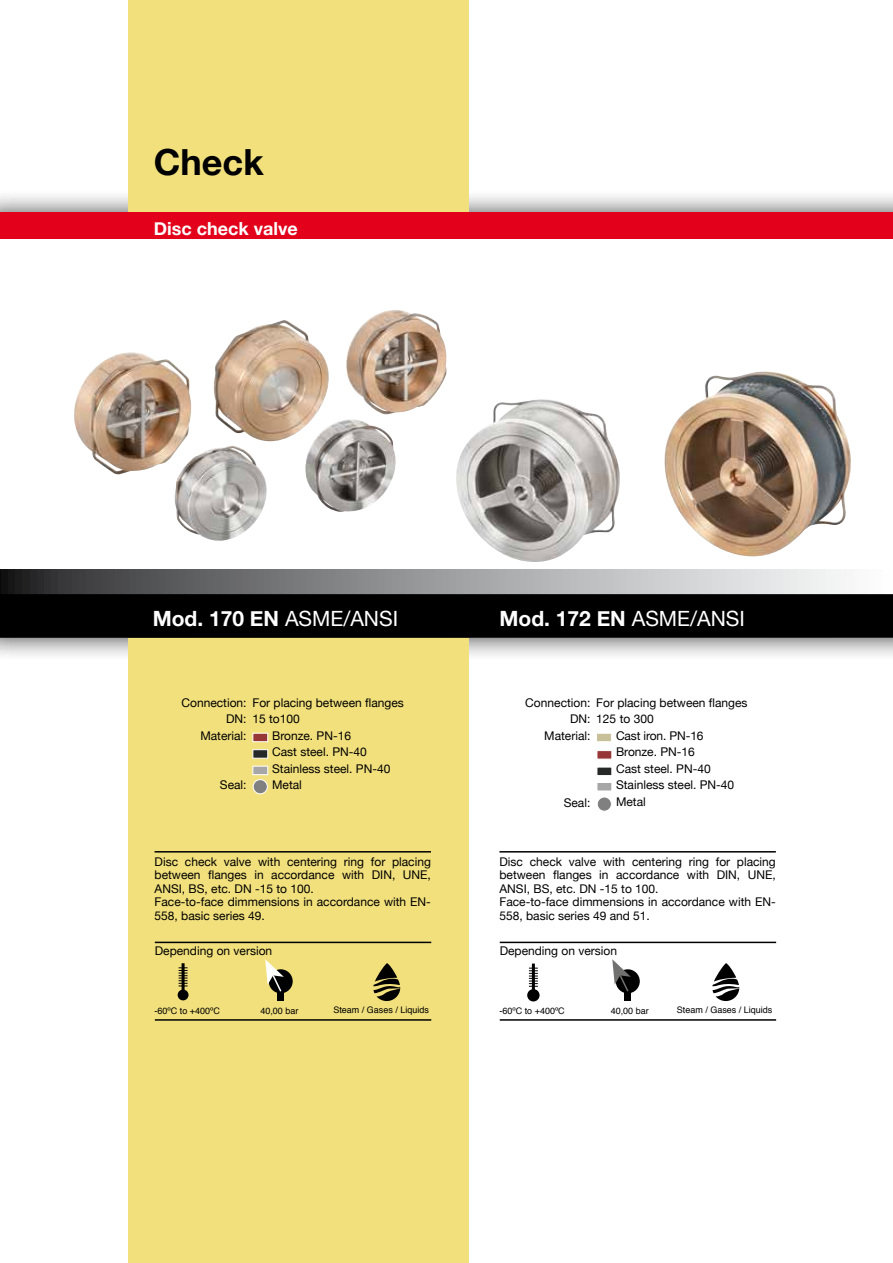
<style>
.page{position:relative;width:893px;height:1263px;background:#fff}
.page>*{position:absolute;margin:0;border:0;box-sizing:border-box;transform-origin:0 0}
.t1{font:700 36px "Helvetica Neue";color:#000}
.t2{font:700 21px "Helvetica Neue";color:#fff}
.t3{font:700 18px "Helvetica Neue";color:#fff}
.t4{font:12px/16.5px "Helvetica Neue";color:#000}
.t5{font:9px "Helvetica";color:#000}
.s1{font-weight:400}
</style>
<div class="page">
<div style="left:0;top:189px;width:893px;height:473px;background:#000;opacity:.75"></div>
<div style="left:0;top:213px;width:893px;height:425px;background:#fff"></div>
<div style="left:128px;top:0;width:340px;height:1263px;background:#f1e07c"></div>
<div style="left:0;top:213px;width:850px;height:418px;background:#fff"></div>
<div style="left:0;top:213px;width:893px;height:26px;background:#e2001a"></div>
<svg style="left:0;top:570px;width:840px;height:24px"></svg>
<div style="left:0;top:594px;width:893px;height:44px;background:#000"></div>
<hr style="left:155px;top:1019px;width:276px;height:2px;background:#000">
<hr style="left:500px;top:1019px;width:276px;height:2px;background:#000">
<hr style="left:155px;top:851px;width:276px;height:1px;background:#000">
<hr style="left:499px;top:851px;width:277px;height:1px;background:#000">
<hr style="left:155px;top:942px;width:276px;height:1px;background:#000">
<hr style="left:500px;top:942px;width:276px;height:1px;background:#000">
<div style="left:528px;top:990px;width:11px;height:11px;background:#000;border-radius:50%"></div>
<div style="left:527px;top:989px;width:13px;height:12px;border:2px solid #000;border-radius:50%"></div>
<hr style="left:532px;top:963px;width:3px;height:31px;background:#000">
<svg style="left:529px;top:968px;width:9px;height:19px"></svg>
<div style="left:616px;top:969px;width:24px;height:24px;background:#000;border-radius:50%"></div>
<div style="left:624px;top:992px;width:7px;height:9px;background:#000"></div>
<svg style="left:612px;top:959px;width:19px;height:34px"></svg>
<svg style="left:712px;top:963px;width:27px;height:38px"></svg>
<div style="left:252px;top:733px;width:16px;height:9px;background:#963736;border:1px solid #fff"></div>
<div style="left:252px;top:766px;width:16px;height:9px;background:#a6a6a6;border:1px solid #fff"></div>
<div style="left:252px;top:749px;width:16px;height:9px;background:#262727;border:1px solid #fff"></div>
<div style="left:253px;top:780px;width:14px;height:14px;background:#808080;border-radius:50%"></div>
<div style="left:253px;top:779px;width:15px;height:15px;border:1px solid #fff;border-radius:50%"></div>
<img style="left:74px;top:310px;width:373px;height:165px">
<img style="left:456px;top:371px;width:395px;height:191px">
<div style="left:596px;top:733px;width:16px;height:9px;background:#c7c098;border:1px solid #fff"></div>
<div style="left:597px;top:750px;width:15px;height:9px;background:#963736;border:1px solid #fff"></div>
<div style="left:597px;top:782px;width:15px;height:9px;background:#a6a6a6;border:1px solid #fff"></div>
<div style="left:597px;top:767px;width:15px;height:9px;background:#262727;border:1px solid #fff"></div>
<div style="left:597px;top:797px;width:14px;height:14px;background:#808080;border-radius:50%"></div>
<div style="left:597px;top:797px;width:15px;height:14px;border:1px solid #fff;border-radius:50%"></div>
<div style="left:178px;top:989px;width:10px;height:11px;background:#000;border-radius:50%"></div>
<svg style="left:179px;top:967px;width:9px;height:20px"></svg>
<hr style="left:182px;top:963px;width:3px;height:30px;background:#000">
<svg style="left:373px;top:963px;width:27px;height:38px"></svg>
<div style="left:277px;top:992px;width:7px;height:9px;background:#000"></div>
<div style="left:269px;top:969px;width:24px;height:24px;background:#000;border-radius:50%"></div>
<svg style="left:265px;top:959px;width:19px;height:34px"></svg>
<h1 class="t1" style="left:154px;top:140px;width:112px">Check</h1>
<h3 class="t3" style="left:154px;top:217px;width:146px">Disc check valve</h3>
<h2 class="t2" style="left:153px;top:606px;width:247px">Mod. 170 EN <span class="s1">ASME/ANSI</span></h2>
<h2 class="t2" style="left:499px;top:606px;width:247px">Mod. 172 EN <span class="s1">ASME/ANSI</span></h2>
<p class="t4" style="left:252px;top:694px;width:153px">For placing between flanges<br>15 to100</p>
<p class="t4" style="left:596px;top:694px;width:153px">For placing between flanges<br>125 to 300</p>
<p class="t4" style="left:272px;top:727px;width:120px">Bronze. PN-16<br>Cast steel. PN-40<br>Stainless steel. PN-40<br>Metal</p>
<p class="t4" style="left:616px;top:727px;width:120px">Cast iron. PN-16<br>Bronze. PN-16<br>Cast steel. PN-40<br>Stainless steel. PN-40<br>Metal</p>
<p class="t4" style="left:181px;top:694px;width:67px;text-align:right">Connection:<br>DN:<br>Material:</p>
<p class="t4" style="left:525px;top:694px;width:67px;text-align:right">Connection:<br>DN:<br>Material:</p>
<p class="t4" style="left:220px;top:776px;width:28px">Seal:</p>
<p class="t4" style="left:564px;top:794px;width:28px">Seal:</p>
<p class="t4" style="left:155px;top:855px;width:278px;line-height:13.5px">Disc check valve with centering ring for placing between flanges in accordance with DIN, UNE, ANSI, BS, etc. DN -15 to 100.<br>Face-to-face dimmensions in accordance with EN-558, basic series 49.</p>
<p class="t4" style="left:499px;top:855px;width:278px;line-height:13.5px">Disc check valve with centering ring for placing between flanges in accordance with DIN, UNE, ANSI, BS, etc. DN -15 to 100.<br>Face-to-face dimmensions in accordance with EN-558, basic series 49 and 51.</p>
<p class="t4" style="left:155px;top:942px;width:119px">Depending on version</p>
<p class="t4" style="left:500px;top:942px;width:119px">Depending on version</p>
<p class="t5" style="left:155px;top:1003px;width:67px">-60ºC to +400ºC</p>
<p class="t5" style="left:260px;top:1003px;width:40px">40,00 bar</p>
<p class="t5" style="left:333px;top:1003px;width:97px">Steam / Gases / Liquids</p>
<p class="t5" style="left:499px;top:1003px;width:67px">-60ºC to +400ºC</p>
<p class="t5" style="left:611px;top:1003px;width:40px">40,00 bar</p>
<p class="t5" style="left:677px;top:1003px;width:97px">Steam / Gases / Liquids</p>
</div>
